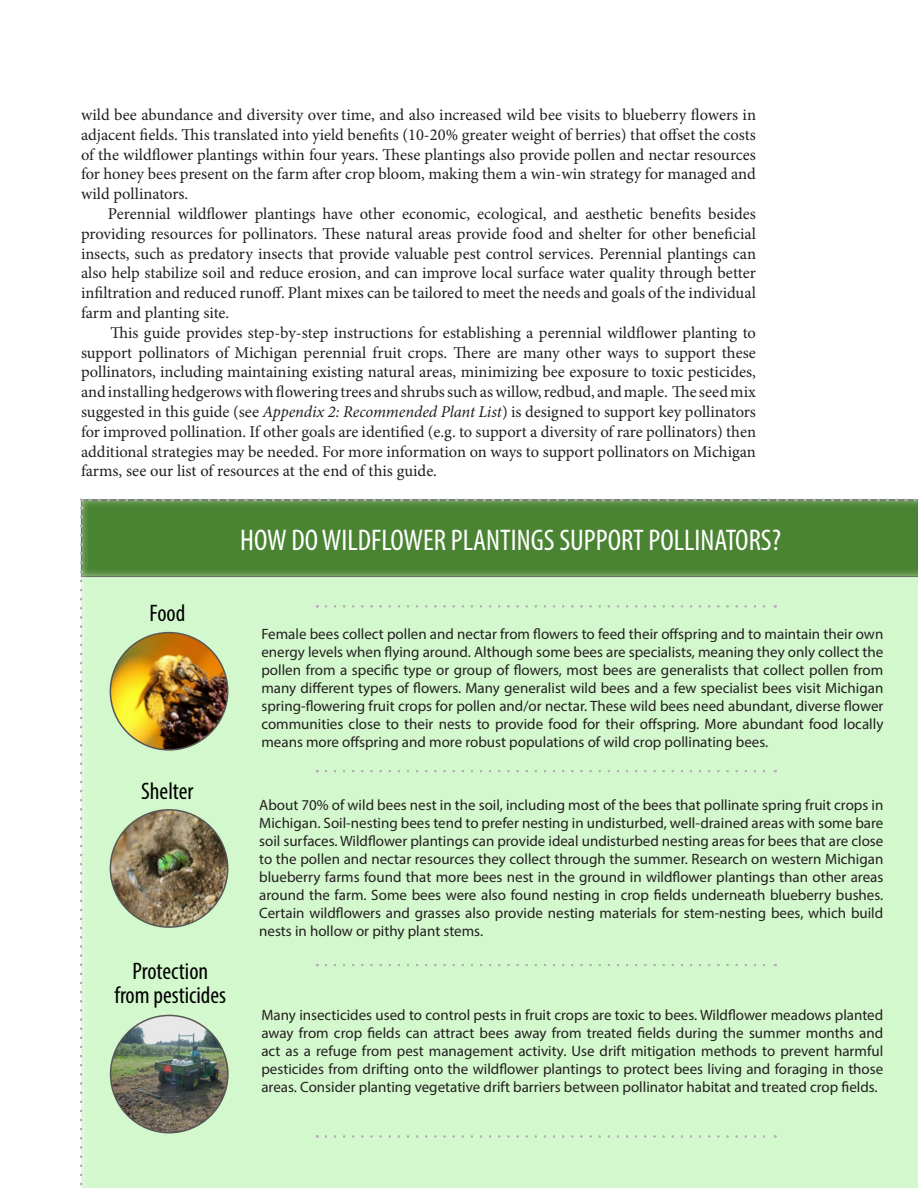
<style>
.page{position:relative;width:918px;height:1188px;background:#fff}
.page>*{position:absolute;margin:0;border:0;box-sizing:border-box;transform-origin:0 0}
.t1{font:condensed 30px "Myriad Pro";color:#fff}
.t2{font:condensed 24px "Myriad Pro";color:#000}
.t3{font:16.5px/19.8px "Minion Pro";color:#231f20;text-align:justify}
.t4{font:15px/18px "Myriad Pro";color:#231f20;text-align:justify}
.s1{font-style:italic}
</style>
<div class="page">
<div style="left:80px;top:518px;width:838px;height:670px;background:#d4f8cd"></div>
<div style="left:80px;top:498px;width:838px;height:80px;background:#fff;opacity:.75"></div>
<div style="left:313px;top:603px;width:464px;height:6px;background:#fff;opacity:.75"></div>
<div style="left:77px;top:497px;width:841px;height:6px;background:#fff;opacity:.75"></div>
<img style="left:110px;top:633px;width:118px;height:117px;border-radius:59px">
<div style="left:110px;top:632px;width:118px;height:119px;border:2px solid #585756;border-radius:50%"></div>
<img style="left:110px;top:810px;width:118px;height:117px;border-radius:59px">
<div style="left:110px;top:809px;width:118px;height:119px;border:2px solid #585756;border-radius:50%"></div>
<img style="left:111px;top:1015px;width:117px;height:118px;border-radius:59px">
<div style="left:110px;top:1015px;width:119px;height:118px;border:2px solid #585756;border-radius:50%"></div>
<div style="left:313px;top:768px;width:463px;height:6px;background:#fff;opacity:.75"></div>
<div style="left:313px;top:962px;width:463px;height:6px;background:#fff;opacity:.75"></div>
<div style="left:313px;top:1133px;width:464px;height:6px;background:#fff;opacity:.75"></div>
<div style="left:78px;top:504px;width:6px;height:684px;background:#fff;opacity:.75"></div>
<p class="t3" style="left:81px;top:105px;width:677px">wild bee abundance and diversity over time, and also increased wild bee visits to blueberry flowers in adjacent fields. This translated into yield benefits (10-20% greater weight of berries) that offset the costs of the wildflower plantings within four years. These plantings also provide pollen and nectar resources for honey bees present on the farm after crop bloom, making them a win-win strategy for managed and wild pollinators.</p>
<p class="t3" style="left:81px;top:204px;width:677px;text-indent:27px">Perennial wildflower plantings have other economic, ecological, and aesthetic benefits besides providing resources for pollinators. These natural areas provide food and shelter for other beneficial insects, such as predatory insects that provide valuable pest control services. Perennial plantings can also help stabilize soil and reduce erosion, and can improve local surface water quality through better infiltration and reduced runoff. Plant mixes can be tailored to meet the needs and goals of the individual farm and planting site.</p>
<p class="t3" style="left:81px;top:323px;width:677px;text-indent:29px">This guide provides step-by-step instructions for establishing a perennial wildflower planting to support pollinators of Michigan perennial fruit crops. There are many other ways to support these pollinators, including maintaining existing natural areas, minimizing bee exposure to toxic pesticides, and installing hedgerows with flowering trees and shrubs such as willow, redbud, and maple. The seed mix suggested in this guide (see <span class="s1">Appendix 2: Recommended Plant List</span>) is designed to support key pollinators for improved pollination. If other goals are identified (e.g. to support a diversity of rare pollinators) then additional strategies may be needed. For more information on ways to support pollinators on Michigan farms, see our list of resources at the end of this guide.</p>
<p class="t1" style="left:240px;top:522px;width:542px">HOW DO WILDFLOWER PLANTINGS SUPPORT POLLINATORS?</p>
<p class="t2" style="left:150px;top:599px;width:37px">Food</p>
<p class="t2" style="left:141px;top:776px;width:54px">Shelter</p>
<p class="t2" style="left:132px;top:956px;width:77px">Protection</p>
<p class="t2" style="left:115px;top:980px;width:113px">from pesticides</p>
<p class="t4" style="left:261px;top:625px;width:624px">Female bees collect pollen and nectar from flowers to feed their offspring and to maintain their own energy levels when flying around. Although some bees are specialists, meaning they only collect the pollen from a specific type or group of flowers, most bees are generalists that collect pollen from many different types of flowers. Many generalist wild bees and a few specialist bees visit Michigan spring-flowering fruit crops for pollen and/or nectar. These wild bees need abundant, diverse flower communities close to their nests to provide food for their offspring. More abundant food locally means more offspring and more robust populations of wild crop pollinating bees.</p>
<p class="t4" style="left:259px;top:795px;width:626px">About 70% of wild bees nest in the soil, including most of the bees that pollinate spring fruit crops in Michigan. Soil-nesting bees tend to prefer nesting in undisturbed, well-drained areas with some bare soil surfaces. Wildflower plantings can provide ideal undisturbed nesting areas for bees that are close to the pollen and nectar resources they collect through the summer. Research on western Michigan blueberry farms found that more bees nest in the ground in wildflower plantings than other areas around the farm. Some bees were also found nesting in crop fields underneath blueberry bushes.<br>Certain wildflowers and grasses also provide nesting materials for stem-nesting bees, which build nests in hollow or pithy plant stems.</p>
<p class="t4" style="left:261px;top:1006px;width:623px">Many insecticides used to control pests in fruit crops are toxic to bees. Wildflower meadows planted away from crop fields can attract bees away from treated fields during the summer months and act as a refuge from pest management activity. Use drift mitigation methods to prevent harmful pesticides from drifting onto the wildflower plantings to protect bees living and foraging in those areas. Consider planting vegetative drift barriers between pollinator habitat and treated crop fields.</p>
</div>
